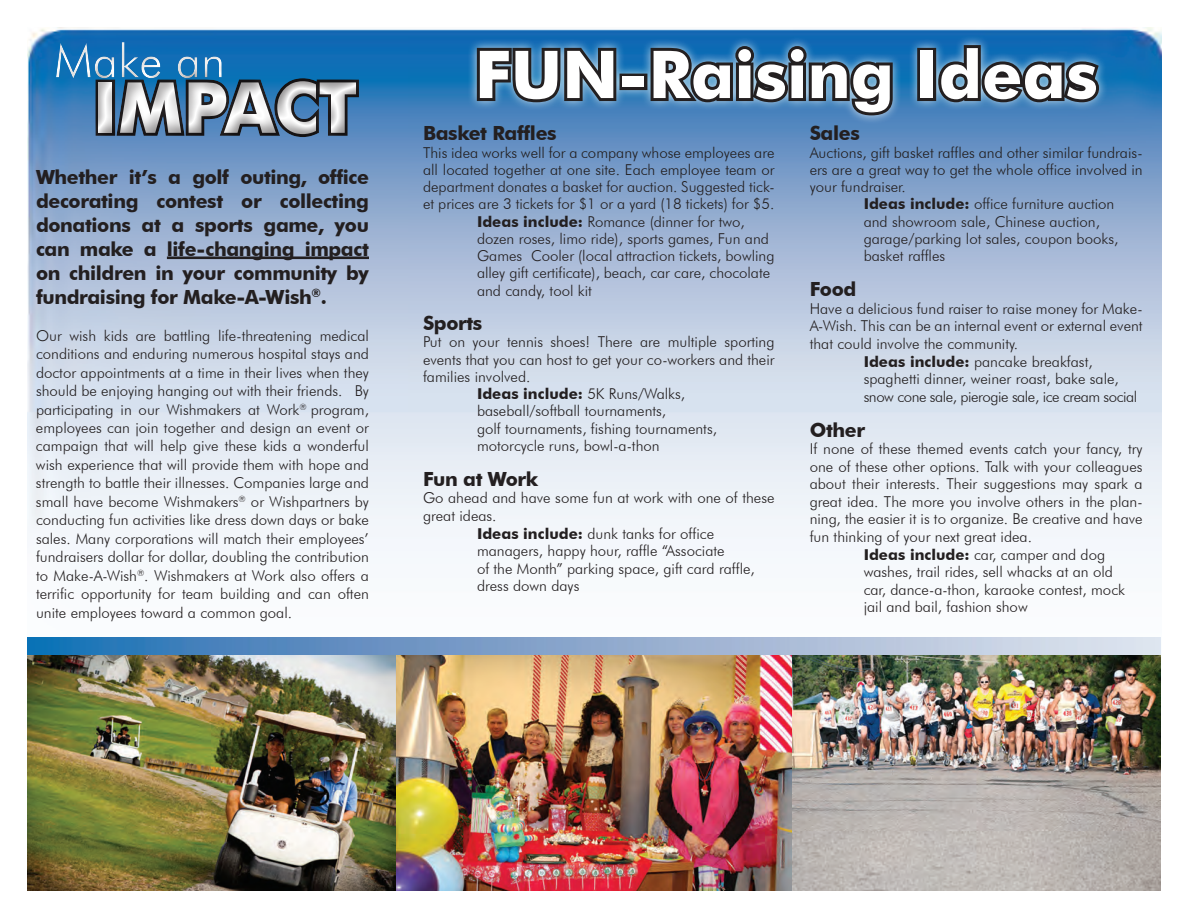
<style>
.page{position:relative;width:1188px;height:918px;background:#fff}
.page>*{position:absolute;margin:0;border:0;box-sizing:border-box;transform-origin:0 0}
.t1{font:700 70.5px "Futura BT";color:#fff}
.t2{font:700 66px "Futura BT";color:#fff}
.t3{font:700 19.5px/24px "Futura BT";letter-spacing:-.02em;color:#231f20;text-align:justify}
.t4{font:300 15px/18.5px "Futura BT";color:#231f20;text-align:justify}
.t5{font:300 15px "Futura BT";letter-spacing:-.03em;color:#231f20}
.t6{font:700 15px "Futura BT";color:#231f20}
.s1{font-weight:700}
.s2{font-weight:300}
</style>
<div class="page">
<img style="left:27px;top:27px;width:1135px;height:864px">
<div style="left:467px;top:35px;width:641px;height:90px;background:#fff;opacity:.75"></div>
<svg style="left:474px;top:27px;width:145px;height:95px;background:#4c7396"></svg>
<div style="left:620px;top:74px;width:27px;height:16px;border:6px solid #231f20"></div>
<svg style="left:648px;top:41px;width:249px;height:79px;background:#436786"></svg>
<div style="left:917px;top:48px;width:19px;height:53px;border:6px solid #231f20"></div>
<svg style="left:934px;top:42px;width:169px;height:64px;background:#3c607e"></svg>
<img style="left:27px;top:654px;width:1133px;height:237px">
<hr style="left:167px;top:256px;width:202px;height:3px;background:#231f20">
<div style="left:45px;top:24px;width:330px;height:132px;background:#231f20;opacity:.5"></div>
<img style="left:27px;top:637px;width:1134px;height:17px">
<h1 class="t1" style="left:93px;top:65px;width:266px">IMPACT</h1>
<h3 class="t3" style="left:36px;top:164px;width:335px">Whether it’s a golf outing, office decorating contest or collecting donations at a sports game, you can make a life-changing impact on children in your community by fundraising for Make-A-Wish<sup>®</sup>.</h3>
<p class="t4" style="left:36px;top:326px;width:335px">Our wish kids are battling life-threatening medical conditions and enduring numerous hospital stays and doctor appointments at a time in their lives when they should be enjoying hanging out with their friends. By participating in our Wishmakers at Work<sup>®</sup> program, employees can join together and design an event or campaign that will help give these kids a wonderful wish experience that will provide them with hope and strength to battle their illnesses. Companies large and small have become Wishmakers<sup>®</sup> or Wishpartners by conducting fun activities like dress down days or bake sales. Many corporations will match their employees’ fundraisers dollar for dollar, doubling the contribution to Make-A-Wish<sup>®</sup>. Wishmakers at Work also offers a terrific opportunity for team building and can often unite employees toward a common goal.</p>
<h2 class="t2" style="left:475px;top:34px;width:625px">FUN-Raising Ideas</h2>
<h3 class="t3" style="left:423px;top:121px;width:135px">Basket Raffles</h3>
<p class="t4" style="left:423px;top:143px;width:353px">This idea works well for a company whose employees are</p>
<p class="t4" style="left:423px;top:160px;width:353px">all located together at one site. Each employee team or</p>
<p class="t4" style="left:423px;top:178px;width:353px">department donates a basket for auction. Suggested tick-</p>
<p class="t4" style="left:423px;top:195px;width:353px">et prices are 3 tickets for $1 or a yard (18 tickets) for $5.</p>
<p class="t4" style="left:477px;top:212px;width:269px"><span class="s1">Ideas include:</span> Romance (dinner for two,</p>
<p class="t4" style="left:477px;top:229px;width:294px">dozen roses, limo ride), sports games, Fun and</p>
<p class="t4" style="left:477px;top:247px;width:299px">Games Cooler (local attraction tickets, bowling</p>
<p class="t4" style="left:477px;top:264px;width:295px">alley gift certificate), beach, car care, chocolate</p>
<p class="t4" style="left:477px;top:281px;width:116px">and candy, tool kit</p>
<h3 class="t3" style="left:423px;top:311px;width:61px">Sports</h3>
<p class="t4" style="left:423px;top:333px;width:353px">Put on your tennis shoes! There are multiple sporting</p>
<p class="t4" style="left:423px;top:350px;width:353px">events that you can host to get your co-workers and their</p>
<p class="t4" style="left:423px;top:367px;width:109px">families involved.</p>
<p class="t6" style="left:477px;top:385px;width:210px">Ideas include: <span class="s2">5K Runs/Walks,</span></p>
<p class="t4" style="left:477px;top:402px;width:191px">baseball/softball tournaments,</p>
<p class="t4" style="left:477px;top:419px;width:242px">golf tournaments, fishing tournaments,</p>
<p class="t4" style="left:477px;top:436px;width:184px">motorcycle runs, bowl-a-thon</p>
<h3 class="t3" style="left:423px;top:467px;width:117px">Fun at Work</h3>
<p class="t4" style="left:423px;top:489px;width:353px">Go ahead and have some fun at work with one of these</p>
<p class="t4" style="left:423px;top:506px;width:75px">great ideas.</p>
<p class="t4" style="left:477px;top:524px;width:239px"><span class="s1">Ideas include:</span> dunk tanks for office</p>
<p class="t4" style="left:477px;top:541px;width:249px">managers, happy hour, raffle “Associate</p>
<p class="t4" style="left:477px;top:559px;width:279px">of the Month” parking space, gift card raffle,</p>
<p class="t4" style="left:477px;top:577px;width:104px">dress down days</p>
<h3 class="t3" style="left:810px;top:121px;width:52px">Sales</h3>
<p class="t4" style="left:810px;top:143px;width:334px">Auctions, gift basket raffles and other similar fundrais-</p>
<p class="t4" style="left:810px;top:160px;width:334px">ers are a great way to get the whole office involved in</p>
<p class="t4" style="left:810px;top:178px;width:98px">your fundraiser.</p>
<p class="t4" style="left:864px;top:195px;width:252px"><span class="s1">Ideas include:</span> office furniture auction</p>
<p class="t4" style="left:864px;top:212px;width:238px">and showroom sale, Chinese auction,</p>
<p class="t4" style="left:864px;top:229px;width:256px">garage/parking lot sales, coupon books,</p>
<p class="t4" style="left:864px;top:247px;width:83px">basket raffles</p>
<h3 class="t3" style="left:810px;top:277px;width:48px">Food</h3>
<p class="t4" style="left:810px;top:299px;width:334px">Have a delicious fund raiser to raise money for Make-</p>
<p class="t4" style="left:810px;top:317px;width:334px">A-Wish. This can be an internal event or external event</p>
<p class="t4" style="left:810px;top:334px;width:210px">that could involve the community.</p>
<p class="t4" style="left:864px;top:352px;width:231px"><span class="s1">Ideas include:</span> pancake breakfast,</p>
<p class="t4" style="left:864px;top:369px;width:257px">spaghetti dinner, weiner roast, bake sale,</p>
<p class="t5" style="left:864px;top:387px;width:275px">snow cone sale, pierogie sale, ice cream social</p>
<h3 class="t3" style="left:810px;top:418px;width:57px">Other</h3>
<p class="t4" style="left:810px;top:440px;width:334px">If none of these themed events catch your fancy, try</p>
<p class="t4" style="left:810px;top:457px;width:334px">one of these other options. Talk with your colleagues</p>
<p class="t4" style="left:810px;top:475px;width:334px">about their interests. Their suggestions may spark a</p>
<p class="t4" style="left:810px;top:492px;width:334px">great idea. The more you involve others in the plan-</p>
<p class="t4" style="left:810px;top:510px;width:334px">ning, the easier it is to organize. Be creative and have</p>
<p class="t4" style="left:810px;top:527px;width:224px">fun thinking of your next great idea.</p>
<p class="t4" style="left:864px;top:545px;width:243px"><span class="s1">Ideas include:</span> car, camper and dog</p>
<p class="t4" style="left:864px;top:562px;width:251px">washes, trail rides, sell whacks at an old</p>
<p class="t4" style="left:864px;top:580px;width:263px">car, dance-a-thon, karaoke contest, mock</p>
<p class="t4" style="left:864px;top:598px;width:166px">jail and bail, fashion show</p>
</div>
